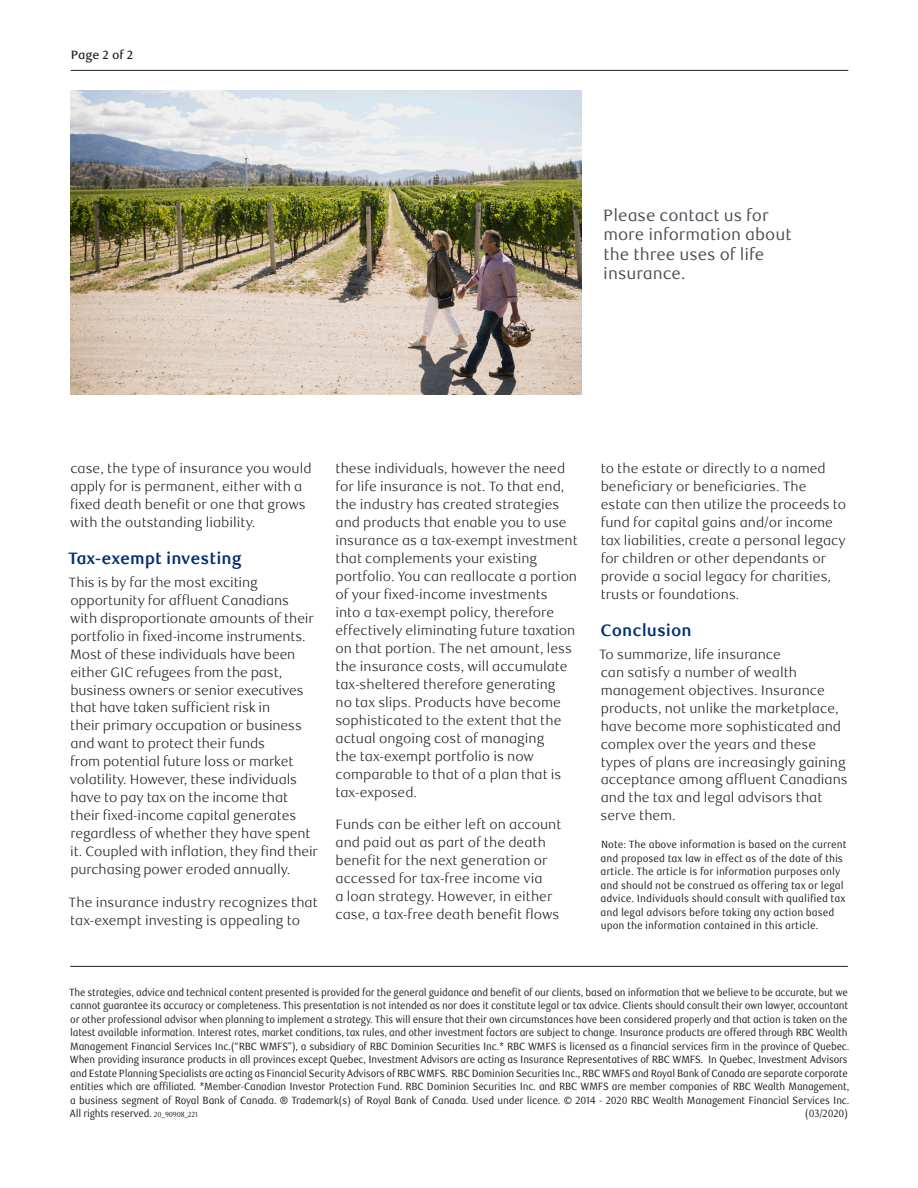
<style>
.page{position:relative;width:918px;height:1188px;background:#fff}
.page>*{position:absolute;margin:0;border:0;box-sizing:border-box;transform-origin:0 0}
._9_Text_Highlight{font:16.5px/19.5px "RBC Text";color:#4a4f55}
.t1{font:700 16.5px "RBC Text";color:#002f73}
._5-Body_Copy{font:300 13.5px/18px "RBC Text";color:#231f20}
.t2{font:500 12px "RBC Text";color:#231f20}
._12-Disclaimer{font:10.5px/13.5px "RBC Text Cond";letter-spacing:-.02em;color:#231f20;scale:.95 1}
._12-Disclaimer-2{font:10.5px/13.5px "RBC Text Cond";color:#231f20}
.s1{font-size:7.5px}
</style>
<div class="page">
<hr style="left:71px;top:70px;width:777px;height:1px;background:#231f20">
<hr style="left:70px;top:966px;width:778px;height:1px;background:#231f20">
<img style="left:70px;top:91px;width:511px;height:303px">
<p class="t2" style="left:71px;top:47px;width:64px">Page 2 of 2</p>
<p class="_9_Text_Highlight" style="left:603px;top:206px;width:190px">Please contact us for more information about the three uses of life insurance.</p>
<p class="_5-Body_Copy" style="left:70px;top:460px;width:243px">case, the type of insurance you would apply for is permanent, either with a fixed death benefit or one that grows with the outstanding liability.</p>
<h2 class="t1" style="left:68px;top:549px;width:175px">Tax-exempt investing</h2>
<p class="_5-Body_Copy" style="left:69px;top:573px;width:251px">This is by far the most exciting opportunity for affluent Canadians<br>with disproportionate amounts of their portfolio in fixed-income instruments.<br>Most of these individuals have been either GIC refugees from the past, business owners or senior executives that have taken sufficient risk in<br>their primary occupation or business and want to protect their funds<br>from potential future loss or market volatility. However, these individuals have to pay tax on the income that their fixed-income capital generates regardless of whether they have spent it. Coupled with inflation, they find their purchasing power eroded annually.</p>
<p class="_5-Body_Copy" style="left:69px;top:893px;width:251px">The insurance industry recognizes that tax-exempt investing is appealing to</p>
<p class="_5-Body_Copy" style="left:335px;top:460px;width:244px">these individuals, however the need for life insurance is not. To that end, the industry has created strategies and products that enable you to use insurance as a tax-exempt investment that complements your existing portfolio. You can reallocate a portion of your fixed-income investments<br>into a tax-exempt policy, therefore effectively eliminating future taxation on that portion. The net amount, less the insurance costs, will accumulate tax-sheltered therefore generating<br>no tax slips. Products have become sophisticated to the extent that the actual ongoing cost of managing<br>the tax-exempt portfolio is now comparable to that of a plan that is tax-exposed.</p>
<p class="_5-Body_Copy" style="left:336px;top:816px;width:227px">Funds can be either left on account and paid out as part of the death benefit for the next generation or accessed for tax-free income via<br>a loan strategy. However, in either case, a tax-free death benefit flows</p>
<p class="_5-Body_Copy" style="left:601px;top:460px;width:247px">to the estate or directly to a named beneficiary or beneficiaries. The estate can then utilize the proceeds to fund for capital gains and/or income tax liabilities, create a personal legacy for children or other dependants or provide a social legacy for charities, trusts or foundations.</p>
<h2 class="t1" style="left:601px;top:621px;width:93px">Conclusion</h2>
<p class="_5-Body_Copy" style="left:599px;top:645px;width:250px">To summarize, life insurance<br>can satisfy a number of wealth management objectives. Insurance products, not unlike the marketplace, have become more sophisticated and complex over the years and these types of plans are increasingly gaining acceptance among affluent Canadians and the tax and legal advisors that serve them.</p>
<p class="_12-Disclaimer-2" style="left:601px;top:838px;width:247px">Note: The above information is based on the current and proposed tax law in effect as of the date of this article. The article is for information purposes only and should not be construed as offering tax or legal advice. Individuals should consult with qualified tax and legal advisors before taking any action based upon the information contained in this article.</p>
<p class="_12-Disclaimer" style="left:69px;top:986px;width:823px">The strategies, advice and technical content presented is provided for the general guidance and benefit of our clients, based on information that we believe to be accurate, but we cannot guarantee its accuracy or completeness. This presentation is not intended as nor does it constitute legal or tax advice. Clients should consult their own lawyer, accountant or other professional advisor when planning to implement a strategy. This will ensure that their own circumstances have been considered properly and that action is taken on the latest available information. Interest rates, market conditions, tax rules, and other investment factors are subject to change. Insurance products are offered through RBC Wealth Management Financial Services Inc.(“RBC WMFS”), a subsidiary of RBC Dominion Securities Inc.* RBC WMFS is licensed as a financial services firm in the province of Quebec.<br>When providing insurance products in all provinces except Quebec, Investment Advisors are acting as Insurance Representatives of RBC WMFS. In Quebec, Investment Advisors and Estate Planning Specialists are acting as Financial Security Advisors of RBC WMFS. RBC Dominion Securities Inc., RBC WMFS and Royal Bank of Canada are separate corporate entities which are affiliated. *Member-Canadian Investor Protection Fund. RBC Dominion Securities Inc. and RBC WMFS are member companies of RBC Wealth Management, a business segment of Royal Bank of Canada. ® Trademark(s) of Royal Bank of Canada. Used under licence. © 2014 - 2020 RBC Wealth Management Financial Services Inc.<br>All rights reserved. <span class="s1">20_90908_221</span></p>
<p class="_12-Disclaimer" style="left:805px;top:1107px;width:47px">(03/2020)</p>
</div>
